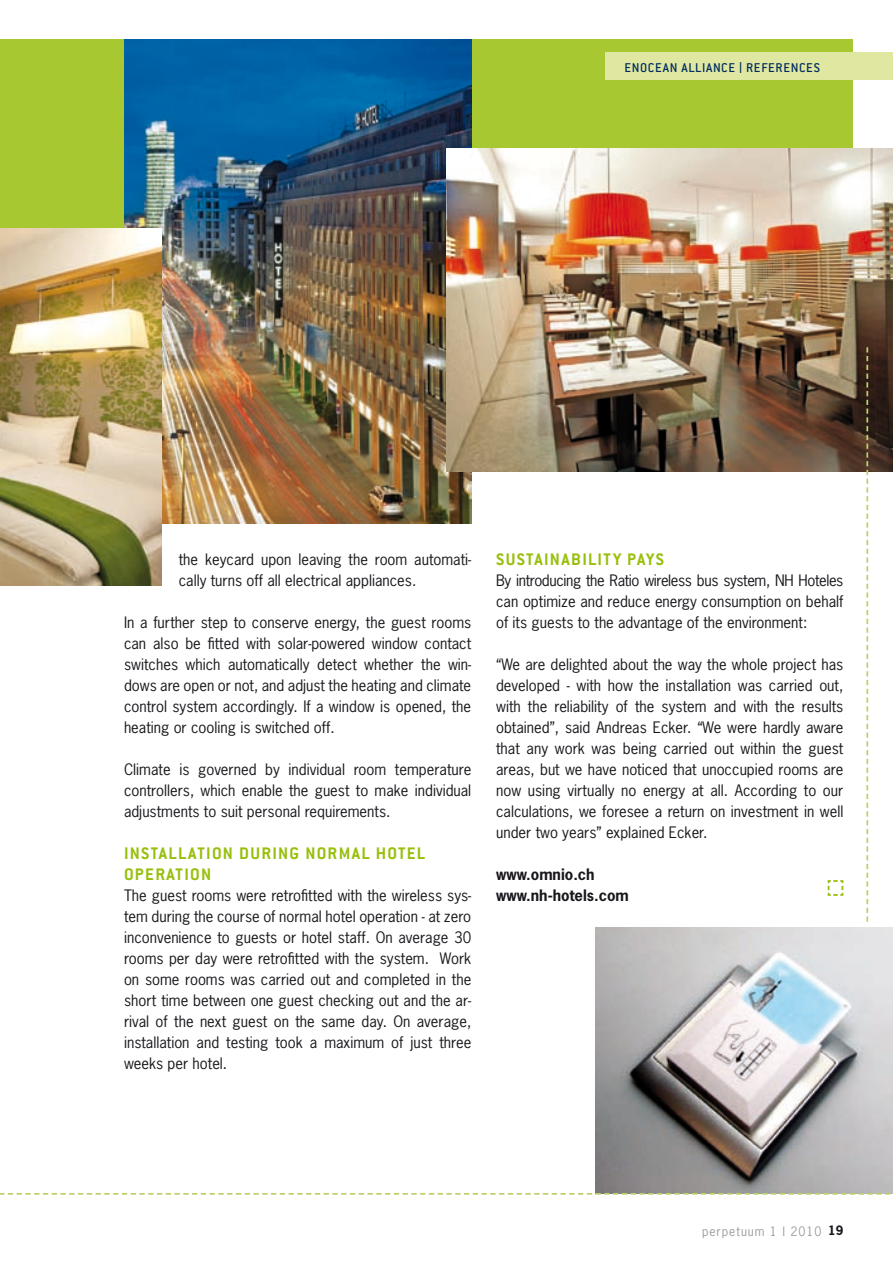
<style>
.page{position:relative;width:893px;height:1265px;background:#fff}
.page>*{position:absolute;margin:0;border:0;box-sizing:border-box;transform-origin:0 0}
.t1{font:700 18.38px/21px "Conduit ITC";letter-spacing:.07em;color:#98bf0c}
.t2{font:14.88px/21px "News Gothic";color:#1a171c;text-align:justify}
.t3{font:700 14.88px/21px "News Gothic";color:#1a171c}
.t4{font:500 14px "Conduit ITC";letter-spacing:.05em;color:#002c60}
.t5{font:12.25px "News Gothic";letter-spacing:.075em;color:#9d9ea0}
.s1{font-family:"News Gothic";font-weight:400}
.s2{font-weight:700;color:#1a171c}
</style>
<div class="page">
<div style="left:0;top:40px;width:853px;height:367px;background:#a7c831"></div>
<img style="left:595px;top:928px;width:298px;height:265px">
<img style="left:124px;top:40px;width:347px;height:483px">
<img style="left:0;top:228px;width:161px;height:357px">
<img style="left:446px;top:149px;width:447px;height:322px">
<svg style="left:0;top:1193px;width:893px;height:2px"></svg>
<svg style="left:866px;top:347px;width:2px;height:575px"></svg>
<svg style="left:827px;top:880px;width:17px;height:16px"></svg>
<div style="left:605px;top:52px;width:288px;height:27px;background:#e0e7a1"></div>
<p class="t4" style="left:624px;top:59px;width:9px">ENOCEAN</p>
<p class="t4" style="left:681px;top:59px;width:33px">ALLIANCE</p>
<p class="t4" style="left:739px;top:59px;width:75px"><span class="s1">|</span> REFERENcEs</p>
<p class="t2" style="left:179px;top:548px;width:294px">the keycard upon leaving the room automati&shy;cally turns off all electrical appliances.</p>
<p class="t2" style="left:124px;top:611px;width:349px">In a further step to conserve energy, the guest rooms can also be fitted with solar-powered window contact switches which automatically detect whether the win&shy;dows are open or not, and adjust the heating and climate control system accordingly. If a window is opened, the heating or cooling is switched off.</p>
<p class="t2" style="left:124px;top:758px;width:349px">Climate is governed by individual room temperature controllers, which enable the guest to make individual adjustments to suit personal requirements.</p>
<p class="t1" style="left:124px;top:842px;width:303px">INSTALLATION DURING NORMAL HOTEL<br>OPERATION</p>
<p class="t2" style="left:124px;top:884px;width:349px">The guest rooms were retrofitted with the wireless sys&shy;tem during the course of normal hotel operation - at zero inconvenience to guests or hotel staff. On average 30 rooms per day were retrofitted with the system. Work on some rooms was carried out and completed in the short time between one guest checking out and the ar&shy;rival of the next guest on the same day. On average, installation and testing took a maximum of just three weeks per hotel.</p>
<p class="t1" style="left:496px;top:548px;width:160px">SUSTAINABILITY PAYS</p>
<p class="t2" style="left:496px;top:569px;width:349px">By introducing the Ratio wireless bus system, NH Hoteles can optimize and reduce energy consumption on behalf of its guests to the advantage of the environment:</p>
<p class="t2" style="left:496px;top:653px;width:349px">“We are delighted about the way the whole project has developed - with how the installation was carried out, with the reliability of the system and with the results obtained”, said Andreas Ecker. “We were hardly aware that any work was being carried out within the guest areas, but we have noticed that unoccupied rooms are now using virtually no energy at all. According to our calculations, we foresee a return on investment in well under two years” explained Ecker.</p>
<p class="t3" style="left:496px;top:863px;width:134px">www.omnio.ch www.nh-hotels.com</p>
<p class="t5" style="left:702px;top:1223px;width:143px">perpetuum 1 | 2010 <span class="s2">19</span></p>
</div>
